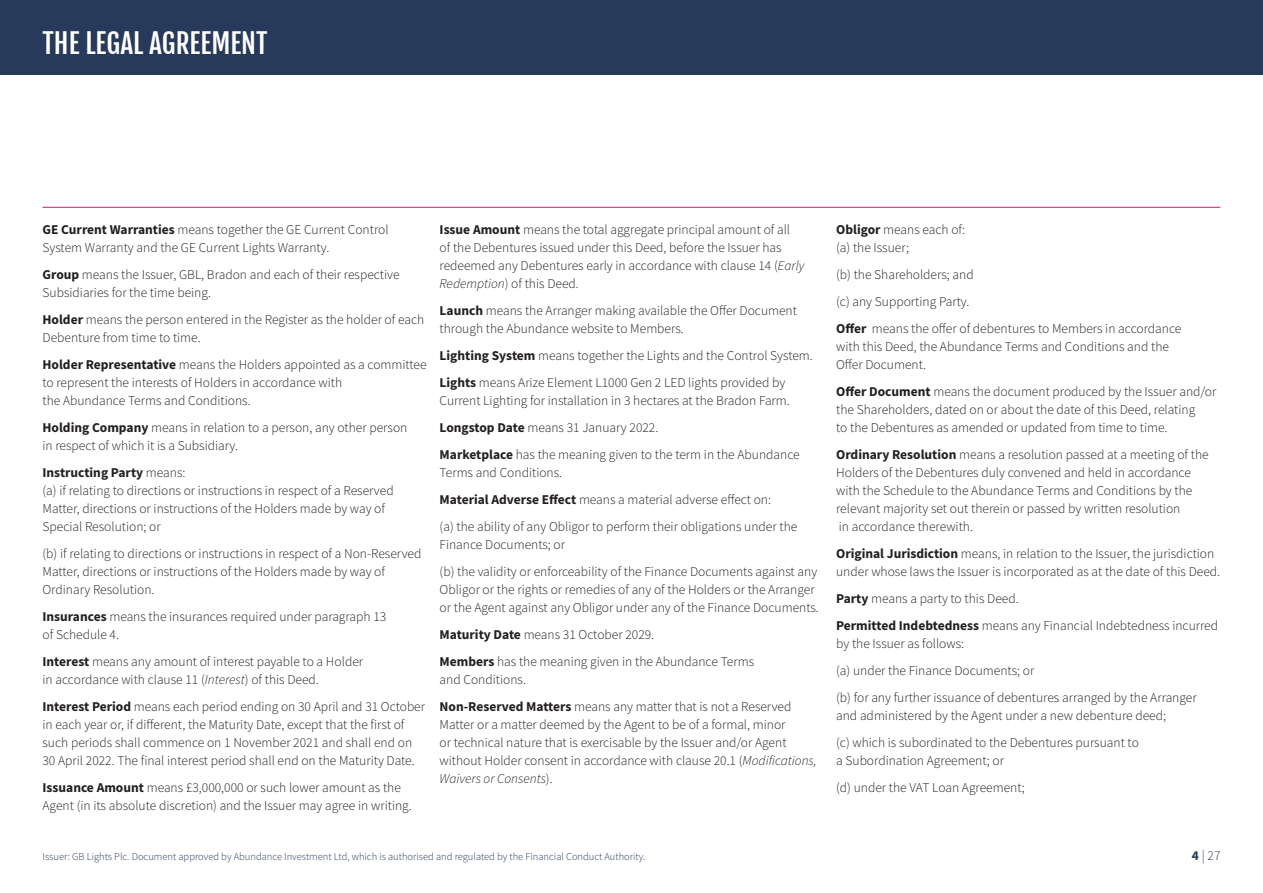
<style>
.page{position:relative;width:1263px;height:893px;background:#fff}
.page>*{position:absolute;margin:0;border:0;box-sizing:border-box;transform-origin:0 0}
.t1{font:27px "Fjalla One";color:#fff}
.t2{font:300 13.5px/18px "Source Sans Pro";color:#231f20}
.t3{font:700 13.5px "Source Sans Pro";color:#231f20}
.t4{font:300 13.5px "Source Sans Pro";color:#273a5c}
.t5{font:300 10.5px "Source Sans Pro";color:#273a5c}
.s1{font-weight:700}
.s2{font-weight:300}
.s3{font-style:italic}
</style>
<div class="page">
<div style="left:0;top:0;width:1263px;height:74px;background:#273a5c"></div>
<hr style="left:43px;top:207px;width:1177px;height:1px;background:#ed0972">
<h1 class="t1" style="left:43px;top:27px;width:227px">THE LEGAL AGREEMENT</h1>
<p class="t2" style="left:43px;top:221px;width:348px"><span class="s1">GE Current Warranties</span> means together the GE Current Control<br>System Warranty and the GE Current Lights Warranty.</p>
<p class="t2" style="left:43px;top:266px;width:359px"><span class="s1">Group</span> means the Issuer, GBL, Bradon and each of their respective<br>Subsidiaries for the time being.</p>
<p class="t2" style="left:43px;top:311px;width:383px"><span class="s1">Holder</span> means the person entered in the Register as the holder of each<br>Debenture from time to time.</p>
<p class="t2" style="left:43px;top:356px;width:386px"><span class="s1">Holder Representative</span> means the Holders appointed as a committee to represent the interests of Holders in accordance with</p>
<p class="t2" style="left:43px;top:392px;width:210px">the Abundance Terms and Conditions.</p>
<p class="t2" style="left:43px;top:419px;width:366px"><span class="s1">Holding Company</span> means in relation to a person, any other person</p>
<p class="t2" style="left:43px;top:437px;width:197px">in respect of which it is a Subsidiary.</p>
<p class="t3" style="left:43px;top:463px;width:144px">Instructing Party <span class="s2">means:</span></p>
<p class="t2" style="left:43px;top:482px;width:353px">(a) if relating to directions or instructions in respect of a Reserved<br>Matter, directions or instructions of the Holders made by way of<br>Special Resolution; or</p>
<p class="t2" style="left:43px;top:545px;width:380px">(b) if relating to directions or instructions in respect of a Non-Reserved<br>Matter, directions or instructions of the Holders made by way of<br>Ordinary Resolution.</p>
<p class="t2" style="left:43px;top:608px;width:345px"><span class="s1">Insurances</span> means the insurances required under paragraph 13</p>
<p class="t2" style="left:43px;top:626px;width:78px">of Schedule 4.</p>
<p class="t2" style="left:43px;top:653px;width:322px"><span class="s1">Interest</span> means any amount of interest payable to a Holder</p>
<p class="t2" style="left:43px;top:671px;width:278px">in accordance with clause 11 (<span class="s3">Interest</span>) of this Deed.</p>
<p class="t2" style="left:43px;top:698px;width:384px"><span class="s1">Interest Period</span> means each period ending on 30 April and 31 October in each year or, if different, the Maturity Date, except that the first of such periods shall commence on 1 November 2021 and shall end on 30 April 2022. The final interest period shall end on the Maturity Date.</p>
<p class="t2" style="left:43px;top:779px;width:371px"><span class="s1">Issuance Amount</span> means £3,000,000 or such lower amount as the<br>Agent (in its absolute discretion) and the Issuer may agree in writing.</p>
<p class="t2" style="left:440px;top:221px;width:366px"><span class="s1">Issue Amount</span> means the total aggregate principal amount of all<br>of the Debentures issued under this Deed, before the Issuer has redeemed any Debentures early in accordance with clause 14 (<span class="s3">Early Redemption</span>) of this Deed.</p>
<p class="t2" style="left:440px;top:302px;width:359px"><span class="s1">Launch</span> means the Arranger making available the Offer Document through the Abundance website to Members.</p>
<p class="t2" style="left:440px;top:347px;width:375px"><span class="s1">Lighting System</span> means together the Lights and the Control System.</p>
<p class="t2" style="left:440px;top:374px;width:352px"><span class="s1">Lights</span> means Arize Element L1000 Gen 2 LED lights provided by<br>Current Lighting for installation in 3 hectares at the Bradon Farm.</p>
<p class="t2" style="left:440px;top:419px;width:220px"><span class="s1">Longstop Date</span> means 31 January 2022.</p>
<p class="t2" style="left:440px;top:446px;width:362px"><span class="s1">Marketplace</span> has the meaning given to the term in the Abundance<br>Terms and Conditions.</p>
<p class="t2" style="left:440px;top:491px;width:333px"><span class="s1">Material Adverse Effect</span> means a material adverse effect on:</p>
<p class="t2" style="left:440px;top:518px;width:359px">(a) the ability of any Obligor to perform their obligations under the<br>Finance Documents; or</p>
<p class="t2" style="left:440px;top:563px;width:381px">(b) the validity or enforceability of the Finance Documents against any<br>Obligor or the rights or remedies of any of the Holders or the Arranger or the Agent against any Obligor under any of the Finance Documents.</p>
<p class="t2" style="left:440px;top:626px;width:216px"><span class="s1">Maturity Date</span> means 31 October 2029.</p>
<p class="t2" style="left:440px;top:653px;width:316px"><span class="s1">Members</span> has the meaning given in the Abundance Terms</p>
<p class="t2" style="left:440px;top:671px;width:88px">and Conditions.</p>
<p class="t2" style="left:440px;top:698px;width:353px"><span class="s1">Non-Reserved Matters</span> means any matter that is not a Reserved<br>Matter or a matter deemed by the Agent to be of a formal, minor</p>
<p class="t2" style="left:440px;top:734px;width:379px">or technical nature that is exercisable by the Issuer and/or Agent without Holder consent in accordance with clause 20.1 (<span class="s3">Modifications,<br>Waivers or Consents</span>).</p>
<p class="t2" style="left:836px;top:221px;width:130px"><span class="s1">Obligor</span> means each of:</p>
<p class="t2" style="left:836px;top:239px;width:74px">(a) the Issuer;</p>
<p class="t2" style="left:836px;top:266px;width:139px">(b) the Shareholders; and</p>
<p class="t2" style="left:836px;top:293px;width:135px">(c) any Supporting Party.</p>
<p class="t2" style="left:836px;top:320px;width:347px"><span class="s1">Offer</span> means the offer of debentures to Members in accordance</p>
<p class="t2" style="left:836px;top:338px;width:334px">with this Deed, the Abundance Terms and Conditions and the</p>
<p class="t2" style="left:836px;top:356px;width:91px">Offer Document.</p>
<p class="t2" style="left:836px;top:383px;width:382px"><span class="s1">Offer Document</span> means the document produced by the Issuer and/or the Shareholders, dated on or about the date of this Deed, relating</p>
<p class="t2" style="left:836px;top:419px;width:333px">to the Debentures as amended or updated from time to time.</p>
<p class="t2" style="left:836px;top:446px;width:374px"><span class="s1">Ordinary Resolution</span> means a resolution passed at a meeting of the<br>Holders of the Debentures duly convened and held in accordance</p>
<p class="t2" style="left:836px;top:482px;width:358px">with the Schedule to the Abundance Terms and Conditions by the relevant majority set out therein or passed by written resolution</p>
<p class="t2" style="left:839px;top:518px;width:136px">in accordance therewith.</p>
<p class="t2" style="left:836px;top:545px;width:386px"><span class="s1">Original Jurisdiction</span> means, in relation to the Issuer, the jurisdiction under whose laws the Issuer is incorporated as at the date of this Deed.</p>
<p class="t2" style="left:836px;top:590px;width:184px"><span class="s1">Party</span> means a party to this Deed.</p>
<p class="t2" style="left:836px;top:617px;width:383px"><span class="s1">Permitted Indebtedness</span> means any Financial Indebtedness incurred by the Issuer as follows:</p>
<p class="t2" style="left:836px;top:662px;width:200px">(a) under the Finance Documents; or</p>
<p class="t2" style="left:836px;top:689px;width:362px">(b) for any further issuance of debentures arranged by the Arranger and administered by the Agent under a new debenture deed;</p>
<p class="t2" style="left:836px;top:734px;width:304px">(c) which is subordinated to the Debentures pursuant to</p>
<p class="t2" style="left:836px;top:752px;width:169px">a Subordination Agreement; or</p>
<p class="t2" style="left:836px;top:779px;width:190px">(d) under the VAT Loan Agreement;</p>
<p class="t5" style="left:43px;top:850px;width:604px">Issuer: GB Lights Plc. Document approved by Abundance Investment Ltd, which is authorised and regulated by the Financial Conduct Authority.</p>
<p class="t4" style="left:1192px;top:847px;width:30px"><span class="s1">4</span> | 27</p>
</div>
